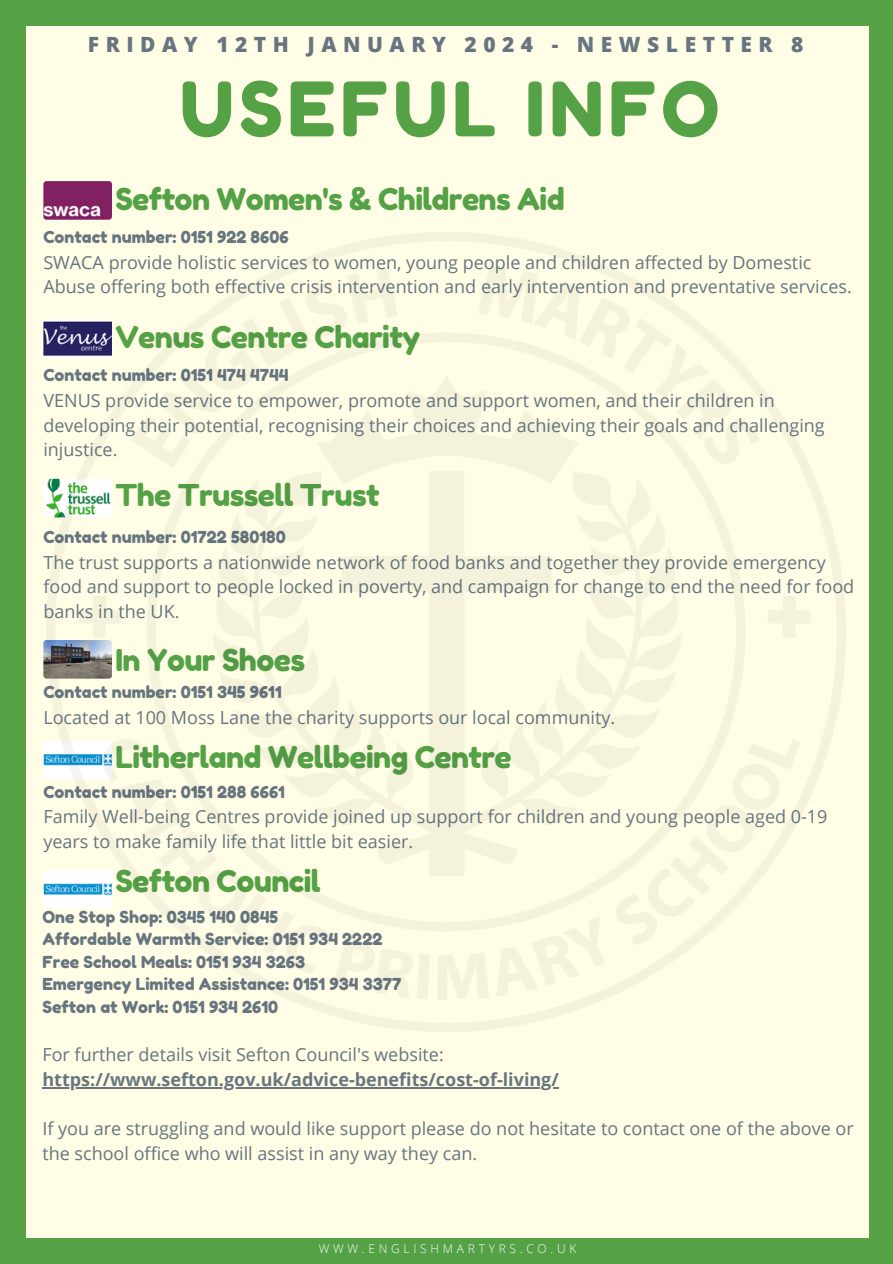
<style>
.page{position:relative;width:893px;height:1264px;background:#fff}
.page>*{position:absolute;margin:0;border:0;box-sizing:border-box;transform-origin:0 0}
.t1{font:74.85px "Fredoka One";letter-spacing:.065em;color:#54a146}
.t2{font:30px "Fredoka One";letter-spacing:-.02em;color:#54a146}
.t3{font:800 21px "Open Sans";letter-spacing:.31em;color:#66757f}
.t4{font:18px/24.8px "Open Sans";color:#66757f}
.t5{font:700 18px "Open Sans";color:#66757f}
.t6{font:16.5px "Fredoka One";color:#66757f}
.t7{font:300 12px "Open Sans";letter-spacing:.31em;color:#fff}
</style>
<div class="page">
<div style="left:0;top:0;width:892px;height:1263px;background:#54a146"></div>
<div style="left:27px;top:26px;width:841px;height:1211px;background:#fffde5"></div>
<img style="left:43px;top:181px;width:69px;height:39px;border-radius:3px">
<img style="left:43px;top:319px;width:69px;height:39px;border-radius:3px">
<img style="left:43px;top:479px;width:69px;height:38px;border-radius:3px">
<img style="left:43px;top:640px;width:69px;height:38px;border-radius:3px">
<img style="left:43px;top:740px;width:69px;height:39px;border-radius:3px">
<img style="left:43px;top:870px;width:69px;height:38px;border-radius:3px">
<hr style="left:42px;top:1087px;width:517px;height:1px;background:#66757f">
<img style="left:46px;top:232px;width:799px;height:799px">
<p class="t3" style="left:88px;top:30px;width:717px">FRIDAY 12TH JANUARY 2024 - NEWSLETTER 8</p>
<p class="t1" style="left:180px;top:63px;width:541px">USEFUL INFO</p>
<p class="t2" style="left:115px;top:181px;width:451px">Sefton Women's &amp; Childrens Aid</p>
<p class="t6" style="left:43px;top:227px;width:247px">Contact number: 0151 922 8606</p>
<p class="t4" style="left:43px;top:249px;width:809px">SWACA provide holistic services to women, young people and children affected by Domestic<br>Abuse offering both effective crisis intervention and early intervention and preventative services.</p>
<p class="t2" style="left:115px;top:319px;width:306px">Venus Centre Charity</p>
<p class="t6" style="left:43px;top:365px;width:247px">Contact number: 0151 474 4744</p>
<p class="t4" style="left:43px;top:387px;width:782px">VENUS provide service to empower, promote and support women, and their children in developing their potential, recognising their choices and achieving their goals and challenging injustice.</p>
<p class="t2" style="left:115px;top:477px;width:266px">The Trussell Trust</p>
<p class="t6" style="left:43px;top:526px;width:244px">Contact number: 01722 580180</p>
<p class="t4" style="left:43px;top:549px;width:812px">The trust supports a nationwide network of food banks and together they provide emergency food and support to people locked in poverty, and campaign for change to end the need for food banks in the UK.</p>
<p class="t2" style="left:115px;top:641px;width:191px">In Your Shoes</p>
<p class="t6" style="left:43px;top:682px;width:240px">Contact number: 0151 345 9611</p>
<p class="t4" style="left:43px;top:704px;width:573px">Located at 100 Moss Lane the charity supports our local community.</p>
<p class="t2" style="left:115px;top:738px;width:398px">Litherland Wellbeing Centre</p>
<p class="t6" style="left:43px;top:781px;width:243px">Contact number: 0151 288 6661</p>
<p class="t4" style="left:43px;top:804px;width:785px">Family Well-being Centres provide joined up support for children and young people aged 0-19 years to make family life that little bit easier.</p>
<p class="t2" style="left:115px;top:862px;width:207px">Sefton Council</p>
<p class="t6" style="left:42px;top:906px;width:237px">One Stop Shop: 0345 140 0845</p>
<p class="t6" style="left:42px;top:929px;width:341px">Affordable Warmth Service: 0151 934 2222</p>
<p class="t6" style="left:42px;top:951px;width:264px">Free School Meals: 0151 934 3263</p>
<p class="t6" style="left:42px;top:974px;width:360px">Emergency Limited Assistance: 0151 934 3377</p>
<p class="t6" style="left:42px;top:996px;width:237px">Sefton at Work: 0151 934 2610</p>
<p class="t4" style="left:42px;top:1041px;width:403px">For further details visit Sefton Council's website:</p>
<p class="t5" style="left:42px;top:1066px;width:518px">https://www.sefton.gov.uk/advice-benefits/cost-of-living/</p>
<p class="t4" style="left:42px;top:1115px;width:812px">If you are struggling and would like support please do not hesitate to contact one of the above or the school office who will assist in any way they can.</p>
<p class="t7" style="left:318px;top:1240px;width:259px">WWW.ENGLISHMARTYRS.CO.UK</p>
</div>
